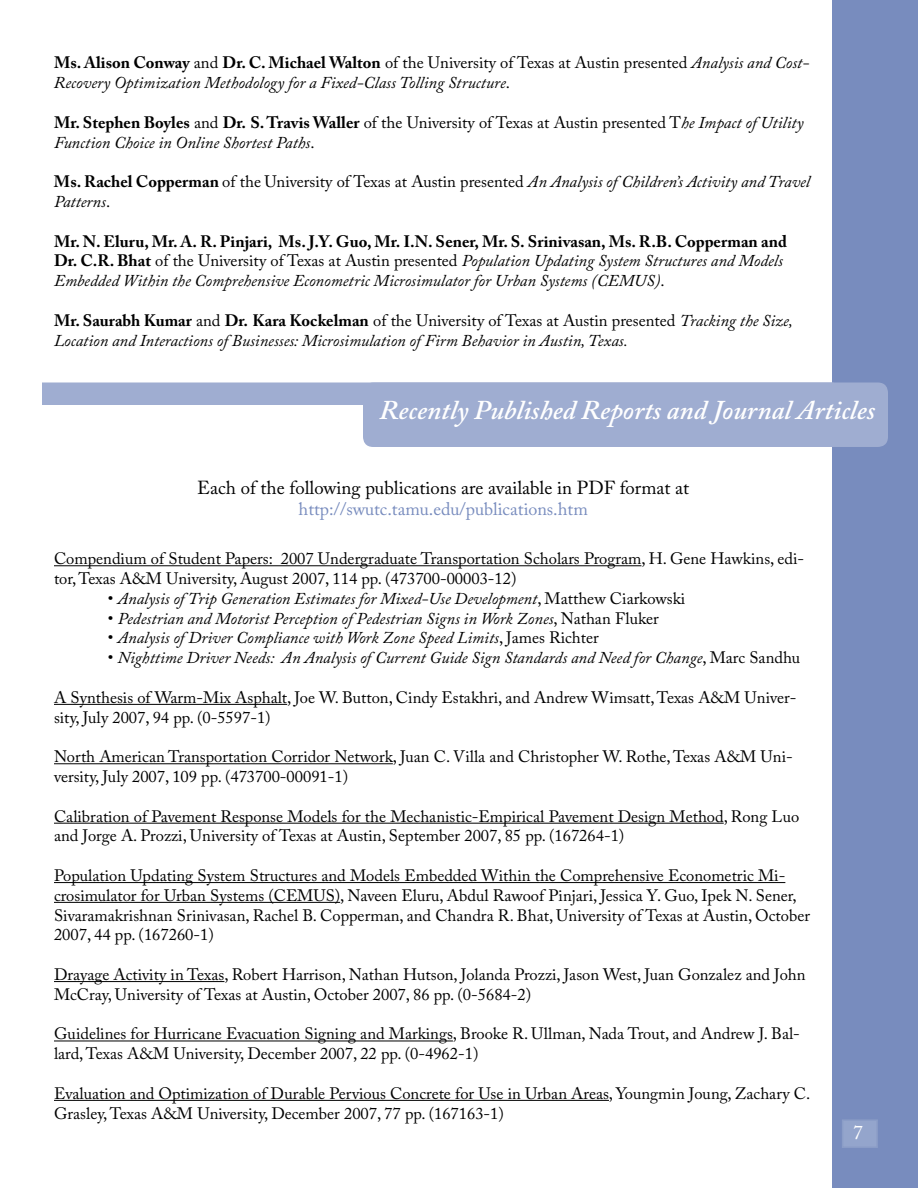
<style>
.page{position:relative;width:918px;height:1188px;background:#fff}
.page>*{position:absolute;margin:0;border:0;box-sizing:border-box;transform-origin:0 0}
.t1{font:italic 600 27px "Adobe Caslon Pro";color:#fff}
.t2{font:19.5px "Adobe Caslon Pro";color:#fff}
.t3{font:18.75px "Adobe Caslon Pro";color:#000}
.t4{font:18px "Adobe Caslon Pro";color:#788cbe}
.t5{font:16.5px/19.8px "Adobe Caslon Pro";color:#000}
.t6{font:italic 16.5px/19.8px "Adobe Caslon Pro";color:#000}
.s1{font-weight:700;font-style:normal}
.s2{font-style:normal}
</style>
<div class="page">
<div style="left:832px;top:0;width:86px;height:1188px;background:#788cbe"></div>
<hr style="left:54px;top:565px;width:587px;height:1px;background:#000">
<hr style="left:54px;top:704px;width:233px;height:1px;background:#000">
<hr style="left:54px;top:763px;width:339px;height:1px;background:#000">
<hr style="left:54px;top:823px;width:670px;height:1px;background:#000">
<hr style="left:54px;top:882px;width:731px;height:1px;background:#000">
<hr style="left:54px;top:902px;width:286px;height:1px;background:#000">
<hr style="left:54px;top:981px;width:170px;height:1px;background:#000">
<hr style="left:54px;top:1041px;width:399px;height:1px;background:#000">
<hr style="left:54px;top:1100px;width:555px;height:1px;background:#000">
<div style="left:843px;top:1120px;width:34px;height:27px;background:#94a5cc"></div>
<div style="left:842px;top:1119px;width:36px;height:29px;border:2px solid #8b9dc7"></div>
<div style="left:42px;top:382px;width:792px;height:23px;background:#9fadd1"></div>
<div style="left:363px;top:382px;width:525px;height:65px;background:#9fadd1"></div>
<p class="t6" style="left:54px;top:53px;width:757px"><span class="s1">Ms. Alison Conway</span> <span class="s2">and</span> <span class="s1">Dr. C. Michael Walton</span> <span class="s2">of the University of Texas at Austin presented</span> Analysis and Cost-<br>Recovery Optimization Methodology for a Fixed-Class Tolling Structure<span class="s2">.</span></p>
<p class="t6" style="left:54px;top:112px;width:751px"><span class="s1">Mr. Stephen Boyles</span> <span class="s2">and</span> <span class="s1">Dr. S. Travis Waller</span> <span class="s2">of the University of Texas at Austin presented T</span>he Impact of Utility<br>Function Choice in Online Shortest Paths<span class="s2">.</span></p>
<p class="t6" style="left:54px;top:172px;width:758px"><span class="s1">Ms. Rachel Copperman</span> <span class="s2">of the University of Texas at Austin presented</span> An Analysis of Children’s Activity and Travel<br>Patterns<span class="s2">.</span></p>
<p class="t6" style="left:54px;top:231px;width:734px"><span class="s1">Mr. N. Eluru, Mr. A. R. Pinjari, Ms. J.Y. Guo, Mr. I.N. Sener, Mr. S. Srinivasan, Ms. R.B. Copperman and<br>Dr. C.R. Bhat</span> <span class="s2">of the University of Texas at Austin presented</span> Population Updating System Structures and Models<br>Embedded Within the Comprehensive Econometric Microsimulator for Urban Systems (CEMUS)<span class="s2">.</span></p>
<p class="t6" style="left:54px;top:310px;width:740px"><span class="s1">Mr. Saurabh Kumar</span> <span class="s2">and</span> <span class="s1">Dr. Kara Kockelman</span> <span class="s2">of the University of Texas at Austin presented</span> Tracking the Size,<br>Location and Interactions of Businesses: Microsimulation of Firm Behavior in Austin, Texas.</p>
<h1 class="t1" style="left:380px;top:394px;width:497px">Recently Published Reports and Journal Articles</h1>
<p class="t3" style="left:197px;top:476px;width:494px">Each of the following publications are available in PDF format at</p>
<p class="t4" style="left:299px;top:499px;width:291px">http://swutc.tamu.edu/publications.htm</p>
<p class="t5" style="left:54px;top:549px;width:752px">Compendium of Student Papers: 2007 Undergraduate Transportation Scholars Program, H. Gene Hawkins, edi&shy;tor, Texas A&amp;M University, August 2007, 114 pp. (473700-00003-12)</p>
<p class="t6" style="left:108px;top:588px;width:579px"><span class="s2">•</span> Analysis of Trip Generation Estimates for Mixed-Use Development<span class="s2">, Matthew Ciarkowski</span></p>
<p class="t6" style="left:108px;top:608px;width:552px"><span class="s2">•</span> Pedestrian and Motorist Perception of Pedestrian Signs in Work Zones<span class="s2">, Nathan Fluker</span></p>
<p class="t6" style="left:108px;top:628px;width:492px"><span class="s2">•</span> Analysis of Driver Compliance with Work Zone Speed Limits<span class="s2">, James Richter</span></p>
<p class="t6" style="left:108px;top:648px;width:694px"><span class="s2">•</span> Nighttime Driver Needs: An Analysis of Current Guide Sign Standards and Need for Change<span class="s2">, Marc Sandhu</span></p>
<p class="t5" style="left:54px;top:687px;width:744px">A Synthesis of Warm-Mix Asphalt, Joe W. Button, Cindy Estakhri, and Andrew Wimsatt, Texas A&amp;M Univer&shy;sity, July 2007, 94 pp. (0-5597-1)</p>
<p class="t5" style="left:54px;top:747px;width:740px">North American Transportation Corridor Network, Juan C. Villa and Christopher W. Rothe, Texas A&amp;M Uni&shy;versity, July 2007, 109 pp. (473700-00091-1)</p>
<p class="t5" style="left:54px;top:806px;width:747px">Calibration of Pavement Response Models for the Mechanistic-Empirical Pavement Design Method, Rong Luo and Jorge A. Prozzi, University of Texas at Austin, September 2007, 85 pp. (167264-1)</p>
<p class="t5" style="left:54px;top:865px;width:758px">Population Updating System Structures and Models Embedded Within the Comprehensive Econometric Mi&shy;crosimulator for Urban Systems (CEMUS), Naveen Eluru, Abdul Rawoof Pinjari, Jessica Y. Guo, Ipek N. Sener, Sivaramakrishnan Srinivasan, Rachel B. Copperman, and Chandra R. Bhat, University of Texas at Austin, October 2007, 44 pp. (167260-1)</p>
<p class="t5" style="left:54px;top:964px;width:753px">Drayage Activity in Texas, Robert Harrison, Nathan Hutson, Jolanda Prozzi, Jason West, Juan Gonzalez and John<br>McCray, University of Texas at Austin, October 2007, 86 pp. (0-5684-2)</p>
<p class="t5" style="left:54px;top:1024px;width:747px">Guidelines for Hurricane Evacuation Signing and Markings, Brooke R. Ullman, Nada Trout, and Andrew J. Bal&shy;lard, Texas A&amp;M University, December 2007, 22 pp. (0-4962-1)</p>
<p class="t5" style="left:54px;top:1083px;width:758px">Evaluation and Optimization of Durable Pervious Concrete for Use in Urban Areas, Youngmin Joung, Zachary C.<br>Grasley, Texas A&amp;M University, December 2007, 77 pp. (167163-1)</p>
<p class="t2" style="left:853px;top:1121px;width:11px">7</p>
</div>
